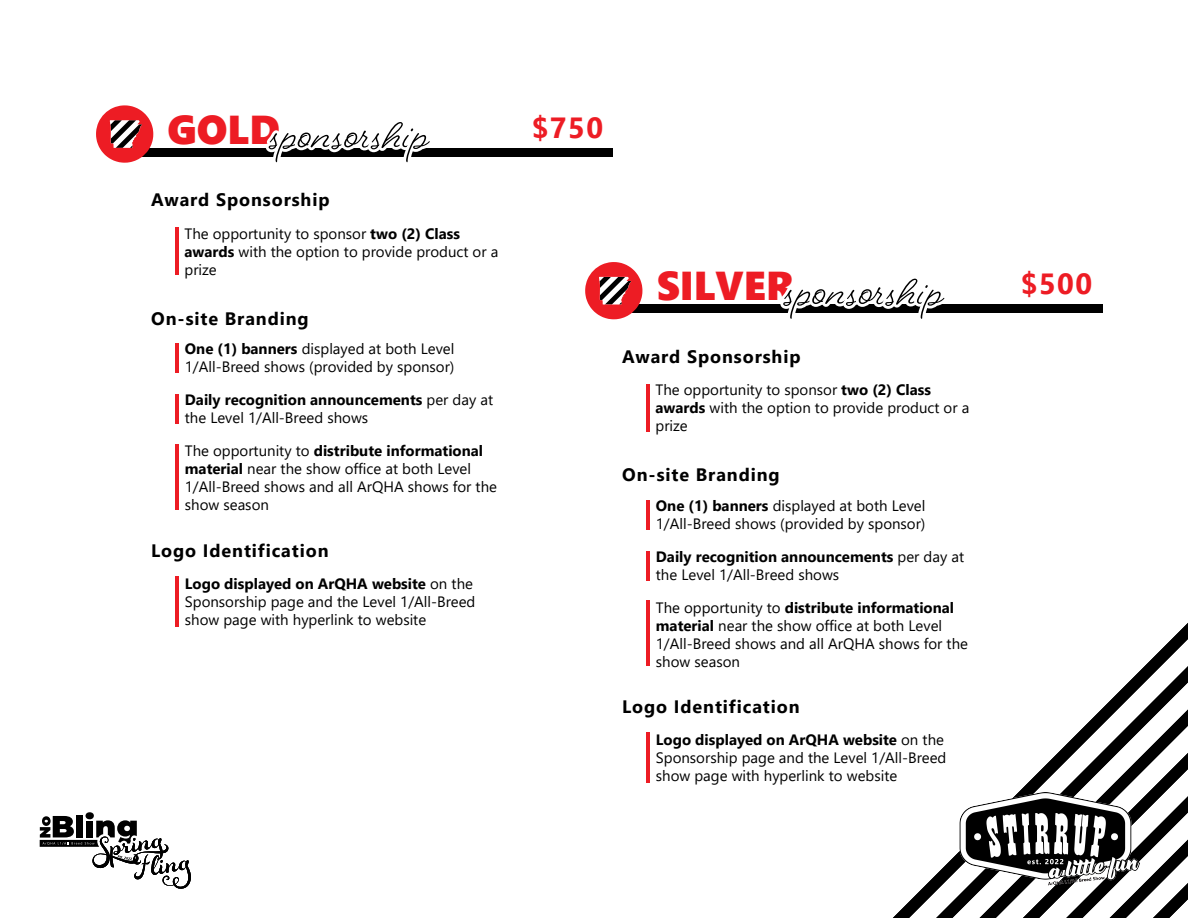
<style>
.page{position:relative;width:1188px;height:918px;background:#fff}
.page>*{position:absolute;margin:0;border:0;box-sizing:border-box;transform-origin:0 0}
.t1{font:40.35px "Segoe UI Black";color:#ed1c24}
.t2{font:700 29.1px "Segoe UI";letter-spacing:.05em;color:#ed1c24}
.t3{font:700 18px "Segoe UI";letter-spacing:.05em;color:#000}
.t4{font:15px/18px "Segoe UI";color:#000}
.s1{font-weight:700}
</style>
<div class="page">
<hr style="left:646px;top:601px;width:3px;height:65px;background:#ed1c24">
<hr style="left:646px;top:551px;width:3px;height:30px;background:#ed1c24">
<hr style="left:646px;top:500px;width:3px;height:30px;background:#ed1c24">
<hr style="left:646px;top:733px;width:3px;height:50px;background:#ed1c24">
<hr style="left:646px;top:384px;width:3px;height:47px;background:#ed1c24">
<hr style="left:175px;top:444px;width:3px;height:65px;background:#ed1c24">
<hr style="left:175px;top:394px;width:3px;height:30px;background:#ed1c24">
<hr style="left:175px;top:343px;width:3px;height:30px;background:#ed1c24">
<hr style="left:175px;top:576px;width:3px;height:50px;background:#ed1c24">
<svg style="left:893px;top:623px;width:295px;height:295px"></svg>
<svg style="left:936px;top:666px;width:252px;height:252px"></svg>
<svg style="left:980px;top:710px;width:208px;height:208px"></svg>
<hr style="left:175px;top:227px;width:3px;height:48px;background:#ed1c24">
<div style="left:630px;top:305px;width:473px;height:8px;background:#000"></div>
<svg style="left:780px;top:278px;width:167px;height:41px"></svg>
<svg style="left:585px;top:262px;width:57px;height:57px"></svg>
<div style="left:140px;top:148px;width:473px;height:8px;background:#000"></div>
<div style="left:76px;top:815px;width:7px;height:22px;background:#000"></div>
<div style="left:86px;top:812px;width:8px;height:7px;background:#000;border-radius:50%"></div>
<svg style="left:40px;top:816px;width:151px;height:73px"></svg>
<img style="left:955px;top:775px;width:191px;height:127px">
<svg style="left:266px;top:122px;width:167px;height:41px"></svg>
<svg style="left:96px;top:105px;width:57px;height:58px"></svg>
<h1 class="t1" style="left:168px;top:100px;width:114px">GOLD</h1>
<h2 class="t2" style="left:532px;top:100px;width:73px">$750</h2>
<p class="t3" style="left:151px;top:183px;width:180px">Award Sponsorship</p>
<p class="t4" style="left:185px;top:223px;width:315px">The opportunity to sponsor <span class="s1">two (2) Class awards</span> with the option to provide product or a prize</p>
<p class="t3" style="left:151px;top:301px;width:159px">On-site Branding</p>
<p class="t4" style="left:185px;top:338px;width:271px"><span class="s1">One (1) banners</span> displayed at both Level<br>1/All-Breed shows (provided by sponsor)</p>
<p class="t4" style="left:185px;top:389px;width:310px"><span class="s1">Daily recognition announcements</span> per day at the Level 1/All-Breed shows</p>
<p class="t4" style="left:185px;top:440px;width:314px">The opportunity to <span class="s1">distribute informational material</span> near the show office at both Level 1/All-Breed shows and all ArQHA shows for the show season</p>
<p class="t3" style="left:151px;top:533px;width:179px">Logo Identification</p>
<p class="t4" style="left:185px;top:573px;width:292px"><span class="s1">Logo displayed on ArQHA website</span> on the<br>Sponsorship page and the Level 1/All-Breed show page with hyperlink to website</p>
<h1 class="t1" style="left:657px;top:257px;width:138px">SILVER</h1>
<h2 class="t2" style="left:1021px;top:257px;width:73px">$500</h2>
<p class="t3" style="left:622px;top:339px;width:180px">Award Sponsorship</p>
<p class="t4" style="left:656px;top:380px;width:315px">The opportunity to sponsor <span class="s1">two (2) Class awards</span> with the option to provide product or a prize</p>
<p class="t3" style="left:622px;top:458px;width:159px">On-site Branding</p>
<p class="t4" style="left:656px;top:495px;width:271px"><span class="s1">One (1) banners</span> displayed at both Level<br>1/All-Breed shows (provided by sponsor)</p>
<p class="t4" style="left:656px;top:546px;width:310px"><span class="s1">Daily recognition announcements</span> per day at the Level 1/All-Breed shows</p>
<p class="t4" style="left:656px;top:597px;width:314px">The opportunity to <span class="s1">distribute informational material</span> near the show office at both Level 1/All-Breed shows and all ArQHA shows for the show season</p>
<p class="t3" style="left:622px;top:690px;width:179px">Logo Identification</p>
<p class="t4" style="left:656px;top:730px;width:292px"><span class="s1">Logo displayed on ArQHA website</span> on the<br>Sponsorship page and the Level 1/All-Breed show page with hyperlink to website</p>
</div>
